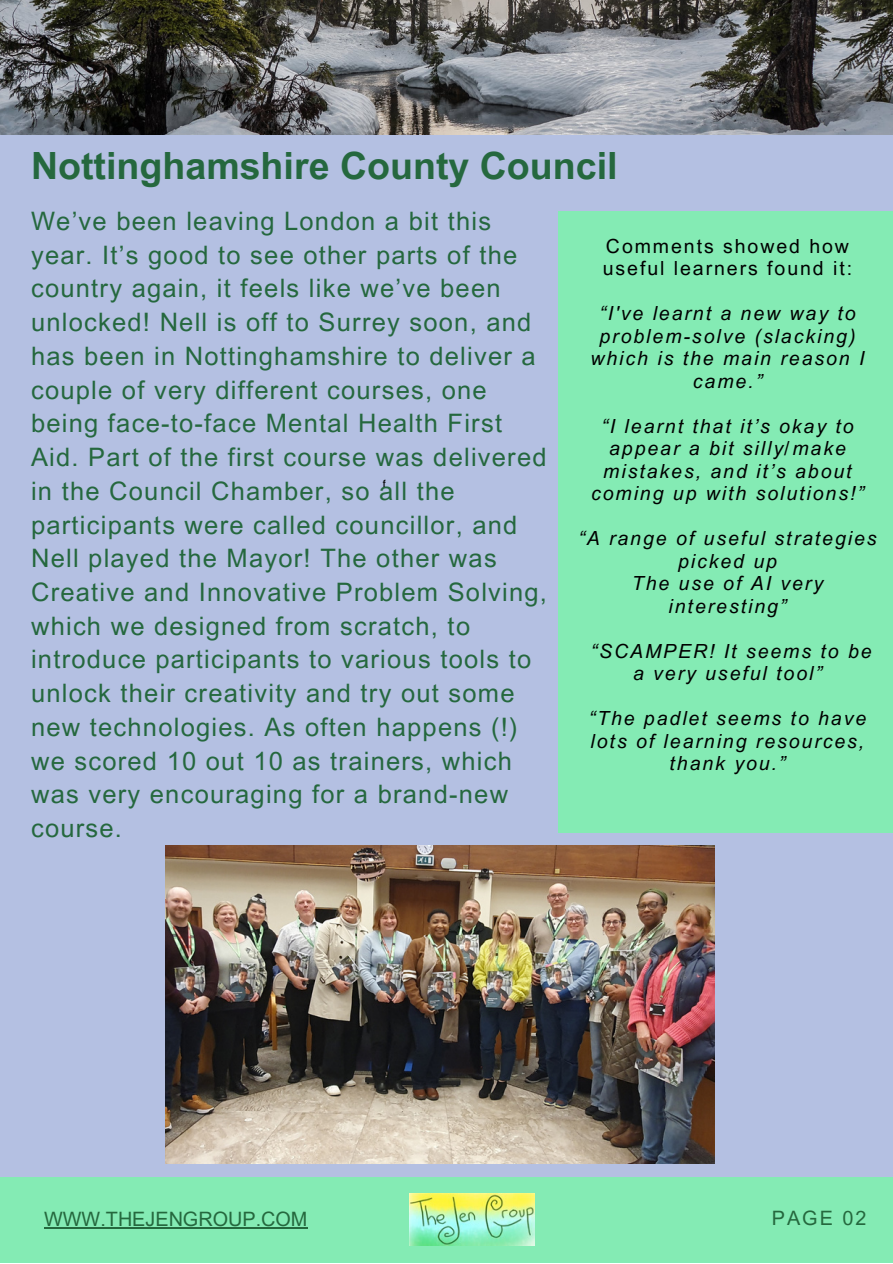
<style>
.page{position:relative;width:893px;height:1264px;background:#fff}
.page>*{position:absolute;margin:0;border:0;box-sizing:border-box;transform-origin:0 0}
.t1{font:700 37.5px "Arial MT Pro";color:#25683e}
.t2{font:25.35px/33.8px "Arial MT Pro";letter-spacing:.05em;color:#25683e}
.t3{font:19.8px "Arial MT Pro";color:#25683e}
.t4{font:italic 19.5px/22.5px "Arial MT Pro";letter-spacing:.1em;color:#000;text-align:center}
.t5{font:19.5px/22.5px "Arial MT Pro";letter-spacing:.1em;color:#000}
.t6{font:500 9.45px "Poppins";color:#000}
</style>
<div class="page">
<div style="left:0;top:0;width:892px;height:1262px;background:#b4c0e2"></div>
<div style="left:558px;top:211px;width:334px;height:621px;background:#84ebb4"></div>
<div style="left:0;top:1176px;width:892px;height:86px;background:#84ebb4"></div>
<img style="left:165px;top:845px;width:549px;height:318px">
<img style="left:0;top:0;width:892px;height:134px">
<hr style="left:44px;top:1227px;width:263px;height:1px;background:#25683e">
<img style="left:409px;top:1193px;width:125px;height:52px">
<p class="t1" style="left:31px;top:152px;width:588px">Nottinghamshire County Council</p>
<p class="t2" style="left:31px;top:207px;width:517px">We’ve been leaving London a bit this year. It’s good to see other parts of the country again, it feels like we’ve been unlocked! Nell is off to Surrey soon, and has been in Nottinghamshire to deliver a couple of very different courses, one being face-to-face Mental Health First Aid. Part of the first course was delivered in the Council Chamber, so all the participants were called councillor, and Nell played the Mayor! The other was Creative and Innovative Problem Solving, which we designed from scratch, to introduce participants to various tools to unlock their creativity and try out some new technologies. As often happens (!) we scored 10 out 10 as trainers, which was very encouraging for a brand-new course.</p>
<p class="t5" style="left:602px;top:237px;width:251px">Comments showed how useful learners found it:</p>
<p class="t4" style="left:590px;top:305px;width:275px">“I've learnt a new way to problem-solve (slacking) which is the main reason I came.”</p>
<p class="t4" style="left:591px;top:417px;width:274px">“I learnt that it’s okay to appear a bit silly/make mistakes, and it’s about coming up with solutions!”</p>
<p class="t4" style="left:578px;top:529px;width:300px">“A range of useful strategies picked up</p>
<p class="t4" style="left:631px;top:574px;width:193px">The use of AI very interesting”</p>
<p class="t4" style="left:590px;top:642px;width:282px">“SCAMPER! It seems to be a very useful tool”</p>
<p class="t4" style="left:588px;top:709px;width:279px">“The padlet seems to have lots of learning resources, thank you.”</p>
<p class="t6" style="left:383px;top:477px;width:5px">f</p>
<p class="t3" style="left:44px;top:1211px;width:265px">WWW.THEJENGROUP.COM</p>
<p class="t3" style="left:771px;top:1210px;width:96px">PAGE 02</p>
</div>
